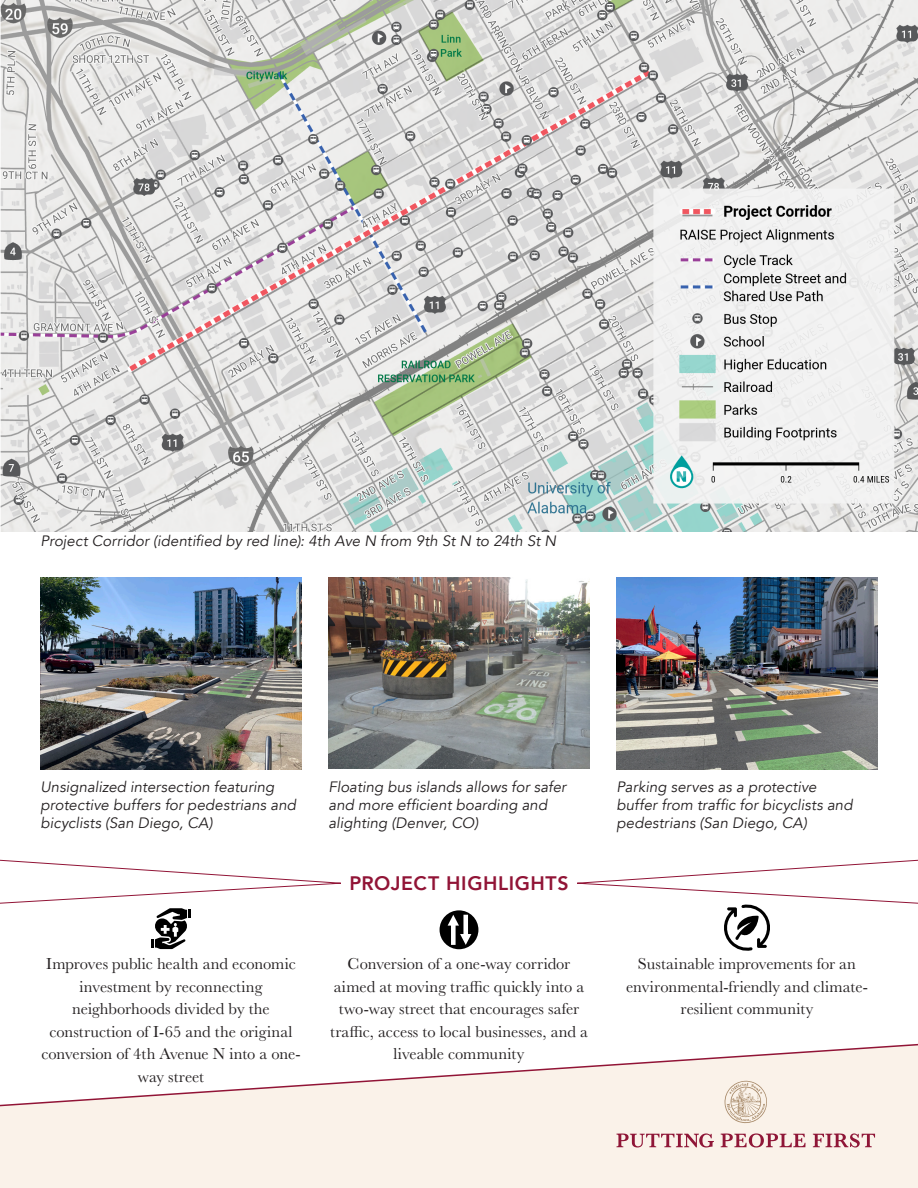
<style>
.page{position:relative;width:918px;height:1188px;background:#fff}
.page>*{position:absolute;margin:0;border:0;box-sizing:border-box;transform-origin:0 0}
.Page_Header{font:800 19.5px "Avenir";letter-spacing:.03em;color:#911436}
.Body_bullets{font:16.5px/22.5px "Baskerville";color:#231f20;text-align:center}
.Image_Caption{font:italic 15px/18px "Avenir";letter-spacing:.005em;color:#231f20}
</style>
<div class="page">
<svg style="left:0;top:1043px;width:918px;height:145px"></svg>
<svg style="left:724px;top:1081px;width:43px;height:42px;background:#e5d7c8"></svg>
<svg style="left:617px;top:1133px;width:97px;height:15px"></svg>
<svg style="left:721px;top:1133px;width:85px;height:14px"></svg>
<svg style="left:813px;top:1133px;width:62px;height:15px"></svg>
<img style="left:0;top:0;width:918px;height:531px">
<img style="left:328px;top:578px;width:262px;height:191px">
<img style="left:40px;top:578px;width:262px;height:192px">
<img style="left:616px;top:578px;width:262px;height:192px">
<svg style="left:440px;top:910px;width:38px;height:39px"></svg>
<svg style="left:0;top:859px;width:341px;height:90px"></svg>
<svg style="left:577px;top:859px;width:341px;height:92px"></svg>
<p class="Image_Caption" style="left:40px;top:532px;width:517px">Project Corridor (identified by red line): 4th Ave N from 9th St N to 24th St N</p>
<p class="Image_Caption" style="left:40px;top:778px;width:257px">Unsignalized intersection featuring protective buffers for pedestrians and bicyclists (San Diego, CA)</p>
<p class="Image_Caption" style="left:328px;top:778px;width:239px">Floating bus islands allows for safer and more efficient boarding and alighting (Denver, CO)</p>
<p class="Image_Caption" style="left:616px;top:778px;width:238px">Parking serves as a protective buffer from traffic for bicyclists and pedestrians (San Diego, CA)</p>
<p class="Body_bullets" style="left:41px;top:953px;width:261px">Improves public health and economic investment by reconnecting neighborhoods divided by the construction of I-65 and the original conversion of 4th Avenue N into a one&shy;way street</p>
<p class="Page_Header" style="left:349px;top:868px;width:221px">PROJECT HIGHLIGHTS</p>
<p class="Body_bullets" style="left:330px;top:953px;width:259px">Conversion of a one-way corridor aimed at moving traffic quickly into a two-way street that encourages safer traffic, access to local businesses, and a liveable community</p>
<p class="Body_bullets" style="left:626px;top:953px;width:243px">Sustainable improvements for an environmental-friendly and climate&shy;resilient community</p>
</div>
